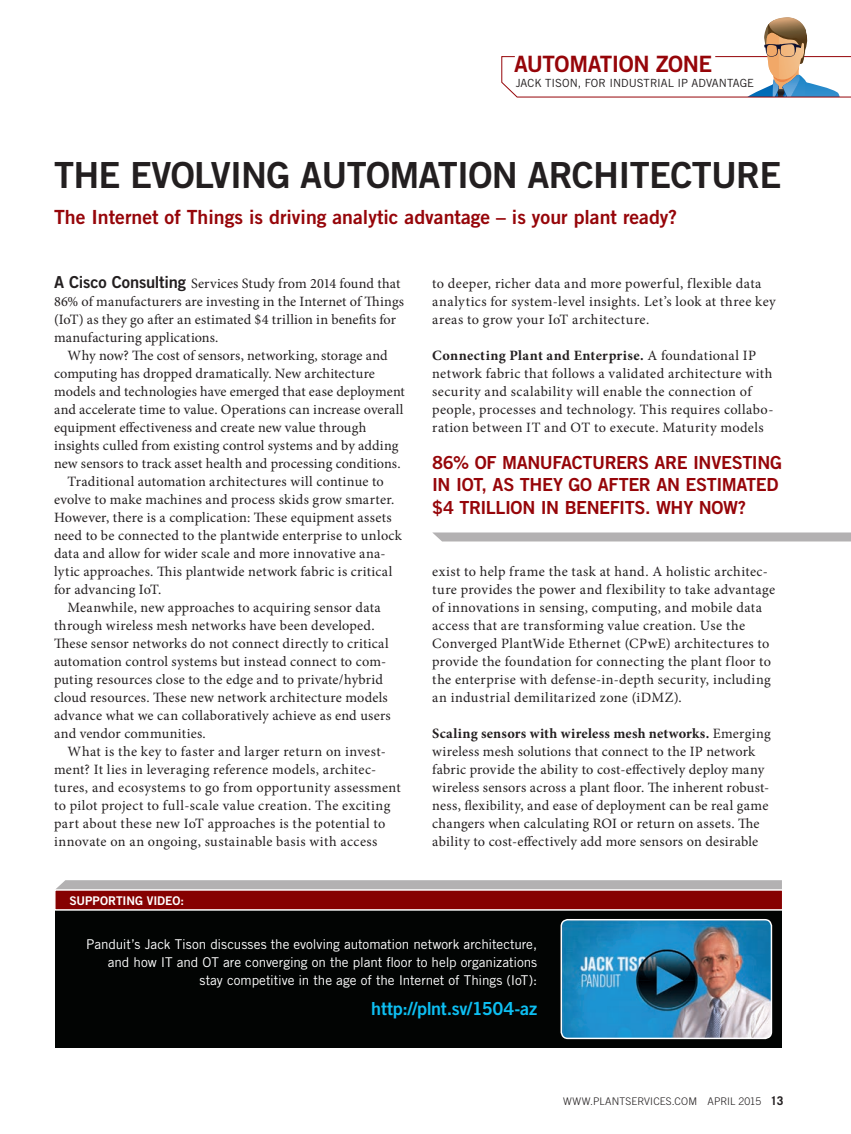
<style>
.page{position:relative;width:851px;height:1134px;background:#fff}
.page>*{position:absolute;margin:0;border:0;box-sizing:border-box;transform-origin:0 0}
.t1{font:36px "Trade Gothic LT Std Bd 2";letter-spacing:-.02em;color:#231f20}
.t2{font:22.5px "Trade Gothic LT Std Bd 2";letter-spacing:-.025em;color:#960509}
.t3{font:19.5px "Trade Gothic LT Std Bd 2";color:#960509}
.t4{font:18px/22.5px "Trade Gothic LT Std Bd 2";letter-spacing:-.02em;color:#960509}
.t5{font:18px "Trade Gothic LT Std Bd 2";letter-spacing:-.015em;color:#0dbff2}
.t6{font:14.25px/18px "Minion Pro";letter-spacing:.02em;color:#231f20}
.t7{font:14.25px "Minion Pro";color:#231f20}
.t8{font:13.5px/18px "Trade Gothic LT Std";letter-spacing:-.005em;color:#fff;text-align:right}
.t9{font:12px "Trade Gothic LT Std Bd 2";letter-spacing:-.005em;color:#fff}
.t10{font:11.25px "Trade Gothic LT Std";color:#231f20}
.t11{font:300 10.5px "Trade Gothic LT Std";letter-spacing:.01em;color:#231f20}
.s1{font-family:"Trade Gothic LT Std Bd 2";font-size:16.5px}
.s2{font-weight:700}
.s3{font-weight:700;font-size:12px}
</style>
<div class="page">
<svg style="left:432px;top:532px;width:418px;height:9px;background:#b7b6b7"></svg>
<svg style="left:501px;top:17px;width:349px;height:81px"></svg>
<div style="left:55px;top:907px;width:727px;height:141px;background:#020403"></div>
<svg style="left:55px;top:880px;width:727px;height:31px;background:#9e4e4e"></svg>
<img style="left:562px;top:921px;width:208px;height:116px">
<div style="left:560px;top:919px;width:212px;height:120px;border:1px solid #fff;border-radius:7px"></div>
<p class="t2" style="left:514px;top:50px;width:199px">AUTOMATION ZONE</p>
<p class="t10" style="left:515px;top:76px;width:240px">JACK TISON, FOR INDUSTRIAL IP ADVANTAGE</p>
<p class="t1" style="left:54px;top:153px;width:729px">THE EVOLVING AUTOMATION ARCHITECTURE</p>
<p class="t3" style="left:54px;top:205px;width:624px">The Internet of Things is driving analytic advantage – is your plant ready?</p>
<p class="t7" style="left:54px;top:274px;width:348px"><span class="s1">A Cisco Consulting</span> Services Study from 2014 found that</p>
<p class="t6" style="left:54px;top:293px;width:351px">86% of manufacturers are investing in the Internet of Things</p>
<p class="t6" style="left:54px;top:311px;width:343px">(IoT) as they go after an estimated $4 trillion in benefits for</p>
<p class="t6" style="left:54px;top:329px;width:166px">manufacturing applications.</p>
<p class="t6" style="left:67px;top:347px;width:322px">Why now? The cost of sensors, networking, storage and</p>
<p class="t6" style="left:54px;top:365px;width:322px">computing has dropped dramatically. New architecture</p>
<p class="t6" style="left:54px;top:383px;width:352px">models and technologies have emerged that ease deployment</p>
<p class="t6" style="left:54px;top:401px;width:351px">and accelerate time to value. Operations can increase overall</p>
<p class="t6" style="left:54px;top:419px;width:314px">equipment effectiveness and create new value through</p>
<p class="t6" style="left:54px;top:436px;width:346px">insights culled from existing control systems and by adding</p>
<p class="t6" style="left:54px;top:454px;width:348px">new sensors to track asset health and processing conditions.</p>
<p class="t6" style="left:67px;top:472px;width:318px">Traditional automation architectures will continue to</p>
<p class="t6" style="left:54px;top:490px;width:342px">evolve to make machines and process skids grow smarter.</p>
<p class="t6" style="left:54px;top:508px;width:339px">However, there is a complication: These equipment assets</p>
<p class="t6" style="left:54px;top:526px;width:349px">need to be connected to the plantwide enterprise to unlock</p>
<p class="t6" style="left:54px;top:544px;width:333px">data and allow for wider scale and more innovative ana-</p>
<p class="t6" style="left:54px;top:562px;width:340px">lytic approaches. This plantwide network fabric is critical</p>
<p class="t6" style="left:54px;top:580px;width:109px">for advancing IoT.</p>
<p class="t6" style="left:67px;top:598px;width:314px">Meanwhile, new approaches to acquiring sensor data</p>
<p class="t6" style="left:54px;top:616px;width:322px">through wireless mesh networks have been developed.</p>
<p class="t6" style="left:54px;top:634px;width:336px">These sensor networks do not connect directly to critical</p>
<p class="t6" style="left:54px;top:652px;width:334px">automation control systems but instead connect to com-</p>
<p class="t6" style="left:54px;top:670px;width:330px">puting resources close to the edge and to private/hybrid</p>
<p class="t6" style="left:54px;top:688px;width:335px">cloud resources. These new network architecture models</p>
<p class="t6" style="left:54px;top:706px;width:338px">advance what we can collaboratively achieve as end users</p>
<p class="t6" style="left:54px;top:724px;width:153px">and vendor communities.</p>
<p class="t6" style="left:67px;top:742px;width:320px">What is the key to faster and larger return on invest-</p>
<p class="t6" style="left:54px;top:760px;width:324px">ment? It lies in leveraging reference models, architec-</p>
<p class="t6" style="left:54px;top:778px;width:348px">tures, and ecosystems to go from opportunity assessment</p>
<p class="t6" style="left:54px;top:796px;width:338px">to pilot project to full-scale value creation. The exciting</p>
<p class="t6" style="left:54px;top:814px;width:333px">part about these new IoT approaches is the potential to</p>
<p class="t6" style="left:54px;top:832px;width:325px">innovate on an ongoing, sustainable basis with access</p>
<p class="t6" style="left:432px;top:274px;width:345px">to deeper, richer data and more powerful, flexible data analytics for system-level insights. Let’s look at three key areas to grow your IoT architecture.</p>
<p class="t6" style="left:432px;top:346px;width:342px"><span class="s2">Connecting Plant and Enterprise.</span> A foundational IP network fabric that follows a validated architecture with security and scalability will enable the connection of people, processes and technology. This requires collabo&shy;ration between IT and OT to execute. Maturity models</p>
<p class="t4" style="left:432px;top:451px;width:351px">86% OF MANUFACTURERS ARE INVESTING<br>IN IOT, AS THEY GO AFTER AN ESTIMATED $4 TRILLION IN BENEFITS. WHY NOW?</p>
<p class="t6" style="left:432px;top:562px;width:344px">exist to help frame the task at hand. A holistic architec&shy;ture provides the power and flexibility to take advantage of innovations in sensing, computing, and mobile data access that are transforming value creation. Use the Converged PlantWide Ethernet (CPwE) architectures to provide the foundation for connecting the plant floor to the enterprise with defense-in-depth security, including an industrial demilitarized zone (iDMZ).</p>
<p class="t6" style="left:432px;top:724px;width:340px"><span class="s2">Scaling sensors with wireless mesh networks.</span> Emerging wireless mesh solutions that connect to the IP network fabric provide the ability to cost-effectively deploy many wireless sensors across a plant floor. The inherent robust&shy;ness, flexibility, and ease of deployment can be real game changers when calculating ROI or return on assets. The ability to cost-effectively add more sensors on desirable</p>
<p class="t9" style="left:69px;top:893px;width:116px">SUPPORTING VIDEO:</p>
<p class="t8" style="left:86px;top:935px;width:452px">Panduit’s Jack Tison discusses the evolving automation network architecture, and how IT and OT are converging on the plant floor to help organizations stay competitive in the age of the Internet of Things (IoT):</p>
<p class="t5" style="left:371px;top:998px;width:167px">http://plnt.sv/1504-az</p>
<p class="t11" style="left:563px;top:1095px;width:222px">WWW.PLANTSERVICES.COM APRIL 2015 <span class="s3">13</span></p>
</div>
